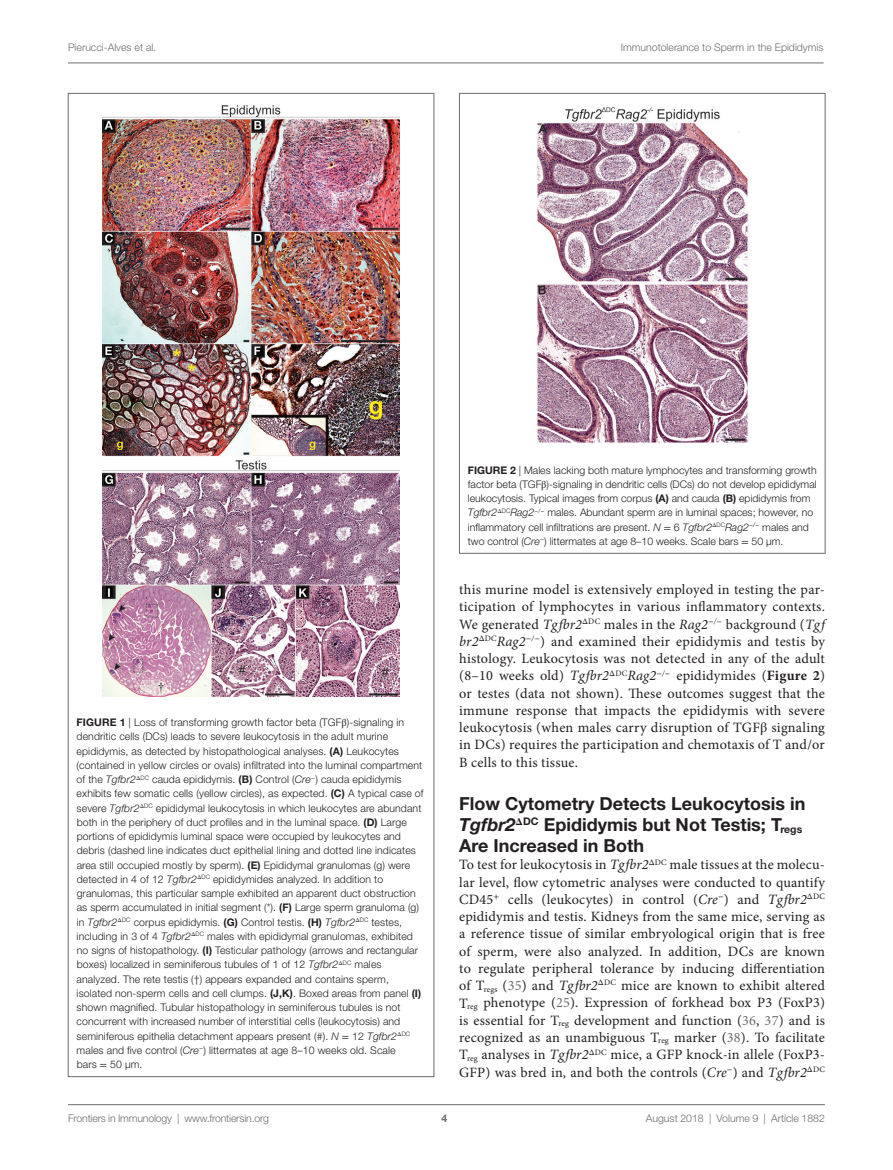
<style>
.page{position:relative;width:893px;height:1170px;background:#fff}
.page>*{position:absolute;margin:0;border:0;box-sizing:border-box;transform-origin:0 0}
.t1{font:700 18px/21px "Helvetica Neue LT Std";color:#231f20}
.t2{font:14.25px/17.2px "Minion Pro";letter-spacing:.01em;color:#231f20;text-align:justify}
.t3{font:300 10.5px/14.2px "Helvetica Neue LT Std";letter-spacing:.01em;color:#231f20}
.t4{font:300 10.5px "Helvetica Neue LT Std";color:#6c6d70}
.t5{font:700 10.5px "Helvetica Neue LT Std";color:#6c6d70}
.s1{font-weight:700}
.s2{font-family:"STIX General";font-weight:400}
.s3{font-style:italic}
.s4{font-family:"STIX General"}
.s5{color:#6c6d70}
</style>
<div class="page">
<img style="left:537px;top:107px;width:211px;height:336px">
<img style="left:102px;top:105px;width:298px;height:591px">
<hr style="left:68px;top:63px;width:756px;height:1px;background:#6c6d70">
<hr style="left:68px;top:1104px;width:757px;height:1px;background:#6c6d70">
<p class="t4" style="left:68px;top:41px;width:90px">Pierucci-Alves et al.</p>
<p class="t4" style="left:621px;top:41px;width:204px">Immunotolerance to Sperm in the Epididymis</p>
<p class="t3" style="left:77px;top:715px;width:348px"><span class="s1">Figure 1</span> | Loss of transforming growth factor beta (TGF<span class="s2">β</span>)-signaling in dendritic cells (DCs) leads to severe leukocytosis in the adult murine epididymis, as detected by histopathological analyses. <span class="s1">(A)</span> Leukocytes (contained in yellow circles or ovals) infiltrated into the luminal compartment of the <span class="s3">Tgfbr2</span><sup>Δ</sup><sup>DC</sup> cauda epididymis. <span class="s1">(B)</span> Control (<span class="s3">Cre</span><sup>−</sup>) cauda epididymis exhibits few somatic cells (yellow circles), as expected. <span class="s1">(C)</span> A typical case of severe <span class="s3">Tgfbr2</span><sup>Δ</sup><sup>DC</sup> epididymal leukocytosis in which leukocytes are abundant both in the periphery of duct profiles and in the luminal space. <span class="s1">(D)</span> Large portions of epididymis luminal space were occupied by leukocytes and debris (dashed line indicates duct epithelial lining and dotted line indicates area still occupied mostly by sperm). <span class="s1">(E)</span> Epididymal granulomas (g) were detected in 4 of 12 <span class="s3">Tgfbr2</span><sup>Δ</sup><sup>DC</sup> epididymides analyzed. In addition to granulomas, this particular sample exhibited an apparent duct obstruction as sperm accumulated in initial segment (*). <span class="s1">(F)</span> Large sperm granuloma (g) in <span class="s3">Tgfbr2</span><sup>Δ</sup><sup>DC</sup> corpus epididymis. <span class="s1">(G)</span> Control testis. <span class="s1">(H)</span> <span class="s3">Tgfbr2</span><sup>Δ</sup><sup>DC</sup> testes, including in 3 of 4 <span class="s3">Tgfbr2</span><sup>Δ</sup><sup>DC</sup> males with epididymal granulomas, exhibited no signs of histopathology. <span class="s1">(I)</span> Testicular pathology (arrows and rectangular boxes) localized in seminiferous tubules of 1 of 12 <span class="s3">Tgfbr2</span><sup>Δ</sup><sup>DC</sup> males analyzed. The rete testis (†) appears expanded and contains sperm, isolated non-sperm cells and cell clumps. <span class="s1">(J,K)</span>. Boxed areas from panel <span class="s1">(I) </span>shown magnified. Tubular histopathology in seminiferous tubules is not concurrent with increased number of interstitial cells (leukocytosis) and seminiferous epithelia detachment appears present (#). <span class="s3">N</span> <span class="s2">=</span> 12 <span class="s3">Tgfbr2</span><sup>Δ</sup><sup>DC </sup>males and five control (<span class="s3">Cre</span><sup>−</sup>) littermates at age 8–10 weeks old. Scale<br>bars <span class="s2">=</span> 50 µm.</p>
<p class="t3" style="left:468px;top:462px;width:350px"><span class="s1">Figure 2</span> | Males lacking both mature lymphocytes and transforming growth factor beta (TGF<span class="s2">β</span>)-signaling in dendritic cells (DCs) do not develop epididymal leukocytosis. Typical images from corpus <span class="s1">(A)</span> and cauda <span class="s1">(B)</span> epididymis from <span class="s3">Tgfbr2</span><sup>Δ</sup><sup>DC</sup><span class="s3">Rag2</span><sup>−</sup><sup>/</sup><sup>−</sup> males. Abundant sperm are in luminal spaces; however, no inflammatory cell infiltrations are present. <span class="s3">N</span> <span class="s2">=</span> 6 <span class="s3">Tgfbr2</span><sup>Δ</sup><sup>DC</sup><span class="s3">Rag2</span><sup>−</sup><sup>/</sup><sup>−</sup> males and two control (<span class="s3">Cre</span><sup>−</sup>) littermates at age 8–10 weeks. Scale bars <span class="s2">=</span> 50 µm.</p>
<p class="t2" style="left:459px;top:581px;width:367px">this murine model is extensively employed in testing the par&shy;ticipation of lymphocytes in various inflammatory contexts.<br>We generated <span class="s3">Tgfbr2</span><sup>Δ</sup><sup>DC</sup> males in the <span class="s3">Rag2</span><sup>−</sup><sup>/</sup><sup>−</sup> background (<span class="s3">Tgf br2</span><sup>Δ</sup><sup>DC</sup><span class="s3">Rag2</span><sup>−</sup><sup>/</sup><sup>−</sup>) and examined their epididymis and testis by histology. Leukocytosis was not detected in any of the adult (8–10 weeks old) <span class="s3">Tgfbr2</span><sup>Δ</sup><sup>DC</sup><span class="s3">Rag2</span><sup>−</sup><sup>/</sup><sup>−</sup> epididymides (<span class="s1">Figure 2</span>) or testes (data not shown). These outcomes suggest that the immune response that impacts the epididymis with severe leukocytosis (when males carry disruption of TGF<span class="s4">β</span> signaling in DCs) requires the participation and chemotaxis of T and/or B cells to this tissue.</p>
<h1 class="t1" style="left:459px;top:792px;width:348px">Flow Cytometry Detects Leukocytosis in<br><span class="s3">Tgfbr2</span><sup>Δ</sup><sup>DC</sup> Epididymis but Not Testis; T<sub>regs<br></sub>Are Increased in Both</h1>
<p class="t2" style="left:459px;top:856px;width:367px">To test for leukocytosis in <span class="s3">Tgfbr2</span><sup>Δ</sup><sup>DC</sup> male tissues at the molecu&shy;lar level, flow cytometric analyses were conducted to quantify CD45<sup>+</sup> cells (leukocytes) in control (<span class="s3">Cre</span><sup>−</sup>) and <span class="s3">Tgfbr2</span><sup>Δ</sup><sup>DC </sup>epididymis and testis. Kidneys from the same mice, serving as a reference tissue of similar embryological origin that is free of sperm, were also analyzed. In addition, DCs are known to regulate peripheral tolerance by inducing differentiation of T<sub>regs</sub> (<span class="s5">35</span>) and <span class="s3">Tgfbr2</span><sup>Δ</sup><sup>DC</sup> mice are known to exhibit altered T<sub>reg</sub> phenotype (<span class="s5">25</span>). Expression of forkhead box P3 (FoxP3) is essential for T<sub>reg</sub> development and function (<span class="s5">36</span>, <span class="s5">37</span>) and is recognized as an unambiguous T<sub>reg</sub> marker (<span class="s5">38</span>). To facilitate T<sub>reg</sub> analyses in <span class="s3">Tgfbr2</span><sup>Δ</sup><sup>DC</sup> mice, a GFP knock-in allele (FoxP3- GFP) was bred in, and both the controls (<span class="s3">Cre</span><sup>−</sup>) and <span class="s3">Tgfbr2</span><sup>Δ</sup><sup>DC</sup></p>
<p class="t4" style="left:68px;top:1111px;width:203px">Frontiers in Immunology | www.frontiersin.org</p>
<p class="t4" style="left:646px;top:1111px;width:181px">August 2018 | Volume 9 | Article 1882</p>
<p class="t5" style="left:441px;top:1111px;width:7px">4</p>
</div>
